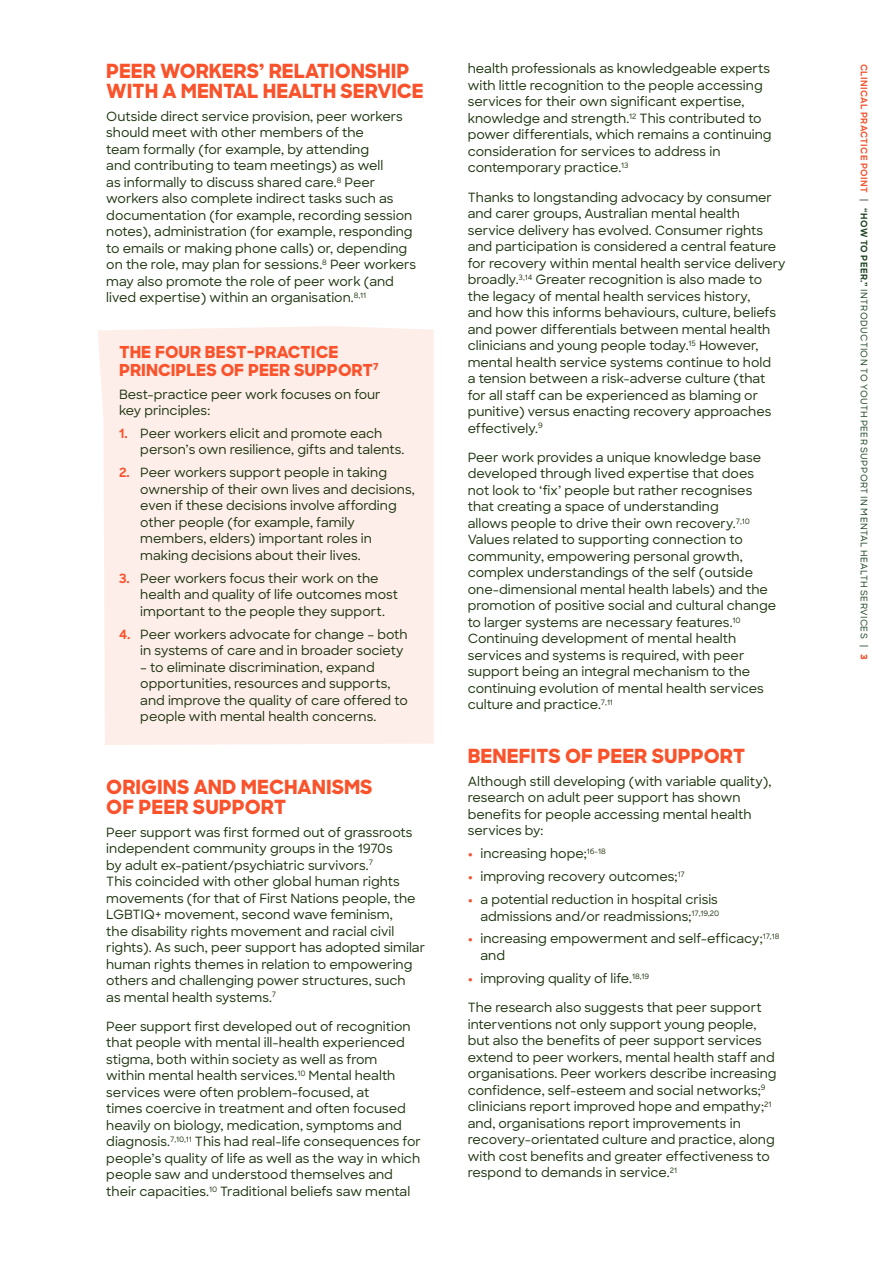
<style>
.page{position:relative;width:893px;height:1263px;background:#fff}
.page>*{position:absolute;margin:0;border:0;box-sizing:border-box;transform-origin:0 0}
.t1{font:800 19.5px/19.5px "Sharp Sans";color:#fa532c}
.t2{font:800 16.5px/18px "Sharp Sans";color:#fa532c}
.t3{font:500 12.75px/16.5px "Sharp Sans";color:#1e3510}
.t4{font:500 9px "Sharp Sans";letter-spacing:.045em;color:#1c4221}
.s1{font-weight:700;color:#fa532c}
.s2{font-weight:800;color:#f15632}
.s3{font-weight:700;color:#f15632}
.s4{font-weight:700}
</style>
<div class="page">
<div style="left:98px;top:326px;width:336px;height:419px;background:#feeeea"></div>
<h1 class="t1" style="left:106px;top:61px;width:319px">PEER WORKERS’ RELATIONSHIP<br>WITH A MENTAL HEALTH SERVICE</h1>
<p class="t3" style="left:106px;top:107px;width:311px">Outside direct service provision, peer workers should meet with other members of the<br>team formally (for example, by attending<br>and contributing to team meetings) as well<br>as informally to discuss shared care.<sup>8</sup> Peer workers also complete indirect tasks such as documentation (for example, recording session notes), administration (for example, responding to emails or making phone calls) or, depending on the role, may plan for sessions.<sup>8</sup> Peer workers may also promote the role of peer work (and lived expertise) within an organisation.<sup>8,11</sup></p>
<p class="t2" style="left:119px;top:342px;width:261px">THE FOUR BEST-PRACTICE<br>PRINCIPLES OF PEER SUPPORT<sup>7</sup></p>
<p class="t3" style="left:119px;top:385px;width:263px">Best-practice peer work focuses on four key principles:</p>
<p class="t3" style="left:140px;top:424px;width:266px;text-indent:-21px"><span class="s1">1.</span> Peer workers elicit and promote each person’s own resilience, gifts and talents.</p>
<p class="t3" style="left:140px;top:464px;width:276px;text-indent:-21px"><span class="s1">2.</span> Peer workers support people in taking ownership of their own lives and decisions, even if these decisions involve affording other people (for example, family members, elders) important roles in making decisions about their lives.</p>
<p class="t3" style="left:140px;top:569px;width:259px;text-indent:-21px"><span class="s1">3.</span> Peer workers focus their work on the health and quality of life outcomes most important to the people they support.</p>
<p class="t3" style="left:140px;top:625px;width:269px;text-indent:-21px"><span class="s1">4.</span> Peer workers advocate for change – both in systems of care and in broader society</p>
<p class="t3" style="left:140px;top:658px;width:269px">– to eliminate discrimination, expand opportunities, resources and supports, and improve the quality of care offered to people with mental health concerns.</p>
<h1 class="t1" style="left:106px;top:777px;width:268px">ORIGINS AND MECHANISMS<br>OF PEER SUPPORT</h1>
<p class="t3" style="left:106px;top:823px;width:320px">Peer support was first formed out of grassroots independent community groups in the 1970s<br>by adult ex-patient/psychiatric survivors.<sup>7<br></sup>This coincided with other global human rights movements (for that of First Nations people, the LGBTIQ+ movement, second wave feminism,<br>the disability rights movement and racial civil rights). As such, peer support has adopted similar human rights themes in relation to empowering others and challenging power structures, such<br>as mental health systems.<sup>7</sup></p>
<p class="t3" style="left:106px;top:1017px;width:316px">Peer support first developed out of recognition that people with mental ill-health experienced stigma, both within society as well as from<br>within mental health services.<sup>10</sup> Mental health services were often problem-focused, at<br>times coercive in treatment and often focused heavily on biology, medication, symptoms and diagnosis.<sup>7,10,11</sup> This had real-life consequences for people’s quality of life as well as the way in which people saw and understood themselves and their capacities.<sup>10</sup> Traditional beliefs saw mental</p>
<p class="t3" style="left:468px;top:60px;width:305px">health professionals as knowledgeable experts with little recognition to the people accessing services for their own significant expertise, knowledge and strength.<sup>12</sup> This contributed to power differentials, which remains a continuing consideration for services to address in contemporary practice.<sup>13</sup></p>
<p class="t3" style="left:468px;top:188px;width:319px">Thanks to longstanding advocacy by consumer and carer groups, Australian mental health service delivery has evolved. Consumer rights and participation is considered a central feature for recovery within mental health service delivery broadly.<sup>3,14</sup> Greater recognition is also made to the legacy of mental health services history,<br>and how this informs behaviours, culture, beliefs and power differentials between mental health clinicians and young people today.<sup>15</sup> However, mental health service systems continue to hold<br>a tension between a risk-adverse culture (that for all staff can be experienced as blaming or punitive) versus enacting recovery approaches effectively.<sup>9</sup></p>
<p class="t3" style="left:468px;top:448px;width:310px">Peer work provides a unique knowledge base developed through lived expertise that does not look to ‘fix’ people but rather recognises that creating a space of understanding<br>allows people to drive their own recovery.<sup>7,10<br></sup>Values related to supporting connection to community, empowering personal growth, complex understandings of the self (outside one-dimensional mental health labels) and the promotion of positive social and cultural change to larger systems are necessary features.<sup>10<br></sup>Continuing development of mental health services and systems is required, with peer support being an integral mechanism to the continuing evolution of mental health services culture and practice.<sup>7,11</sup></p>
<h1 class="t1" style="left:468px;top:745px;width:279px">BENEFITS OF PEER SUPPORT</h1>
<p class="t3" style="left:468px;top:772px;width:305px">Although still developing (with variable quality), research on adult peer support has shown benefits for people accessing mental health services by:</p>
<p class="t3" style="left:468px;top:845px;width:140px"><span class="s2">•</span> increasing hope;<sup>16-18</sup></p>
<p class="t3" style="left:468px;top:868px;width:219px"><span class="s2">•</span> improving recovery outcomes;<sup>17</sup></p>
<p class="t3" style="left:468px;top:890px;width:253px;text-align:right"><span class="s2">•</span> a potential reduction in hospital crisis admissions and/or readmissions;<sup>17,19,20</sup></p>
<p class="t3" style="left:480px;top:930px;width:300px;text-indent:-13px"><span class="s2">•</span> increasing empowerment and self-efficacy;<sup>17,18 </sup>and</p>
<p class="t3" style="left:468px;top:969px;width:183px"><span class="s2">•</span> improving quality of life.<sup>18,19</sup></p>
<p class="t3" style="left:468px;top:998px;width:310px">The research also suggests that peer support interventions not only support young people, but also the benefits of peer support services extend to peer workers, mental health staff and organisations. Peer workers describe increasing confidence, self-esteem and social networks;<sup>9 </sup>clinicians report improved hope and empathy;<sup>21 </sup>and, organisations report improvements in recovery-orientated culture and practice, along with cost benefits and greater effectiveness to respond to demands in service.<sup>21</sup></p>
<p class="t4" style="left:871px;top:64px;width:598px;rotate:90deg"><span class="s3">CLINICAL PRACTICE POINT</span> | <span class="s4">“HOW TO PEER.”</span> INTRODUCTION TO YOUTH PEER SUPPORT IN MENTAL HEALTH SERVICES | <span class="s2">3</span></p>
</div>
